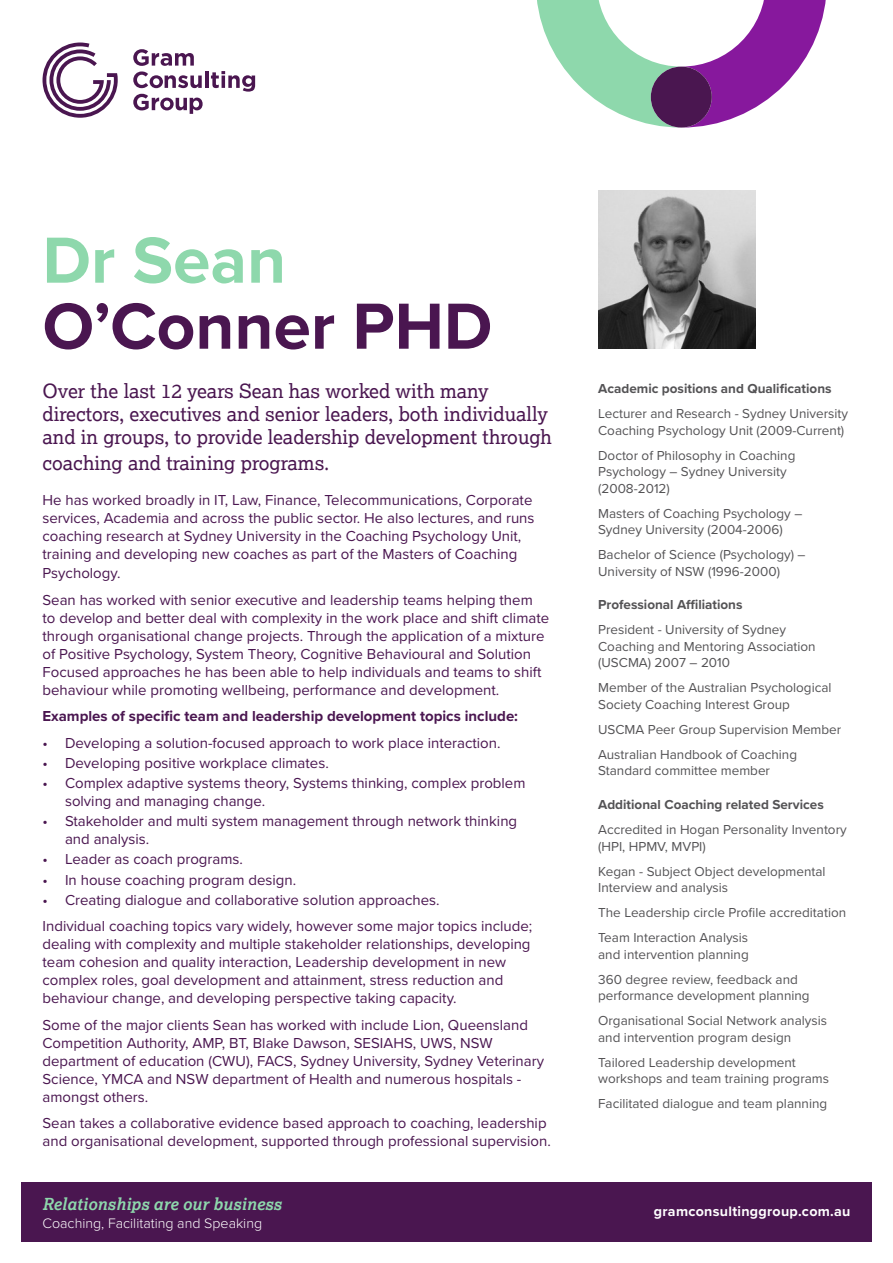
<style>
.page{position:relative;width:893px;height:1263px;background:#fff}
.page>*{position:absolute;margin:0;border:0;box-sizing:border-box;transform-origin:0 0}
.t1{font:700 67.5px/66px "Proxima Nova";color:#4a1650}
.t2{font:19.5px/23.4px "Lexia";color:#4a1650}
.t3{font:italic 700 16.5px "Lexia";color:#8ed8ac}
.t4{font:15px/18px "Proxima Nova";color:#4a1650}
.t5{font:700 15px "Proxima Nova";color:#4a1650}
.t6{font:300 14.25px "Proxima Nova";color:#fff}
.t7{font:700 14.25px "Proxima Nova";letter-spacing:.02em;color:#fff}
.t8{font:13.5px/16.5px "Proxima Nova";color:#545355}
.t9{font:700 13.5px "Proxima Nova";color:#545355}
.s1{color:#8ed8ac}
</style>
<div class="page">
<div style="left:21px;top:1182px;width:851px;height:60px;background:#4a1650"></div>
<svg style="left:537px;top:0;width:289px;height:128px"></svg>
<svg style="left:43px;top:43px;width:75px;height:75px"></svg>
<svg style="left:133px;top:49px;width:69px;height:39px"></svg>
<hr style="left:205px;top:71px;width:4px;height:17px;background:#4a1650">
<svg style="left:211px;top:71px;width:44px;height:21px"></svg>
<svg style="left:133px;top:94px;width:70px;height:20px"></svg>
<img style="left:598px;top:191px;width:157px;height:157px">
<p class="t1" style="left:43px;top:226px;width:451px"><span class="s1">Dr Sean<br></span>O’Conner PHD</p>
<p class="t2" style="left:43px;top:378px;width:511px">Over the last 12 years Sean has worked with many directors, executives and senior leaders, both individually and in groups, to provide leadership development through</p>
<p class="t2" style="left:43px;top:450px;width:288px">coaching and training programs.</p>
<p class="t4" style="left:43px;top:490px;width:493px">He has worked broadly in IT, Law, Finance, Telecommunications, Corporate services, Academia and across the public sector. He also lectures, and runs coaching research at Sydney University in the Coaching Psychology Unit, training and developing new coaches as part of the Masters of Coaching</p>
<p class="t4" style="left:43px;top:564px;width:79px">Psychology.</p>
<p class="t4" style="left:43px;top:590px;width:508px">Sean has worked with senior executive and leadership teams helping them to develop and better deal with complexity in the work place and shift climate through organisational change projects. Through the application of a mixture of Positive Psychology, System Theory, Cognitive Behavioural and Solution Focused approaches he has been able to help individuals and teams to shift behaviour while promoting wellbeing, performance and development.</p>
<p class="t5" style="left:43px;top:705px;width:477px">Examples of specific team and leadership development topics include:</p>
<p class="t4" style="left:43px;top:733px;width:460px">• Developing a solution-focused approach to work place interaction.</p>
<p class="t4" style="left:43px;top:753px;width:288px">• Developing positive workplace climates.</p>
<p class="t4" style="left:65px;top:773px;width:462px;text-indent:-23px">• Complex adaptive systems theory, Systems thinking, complex problem solving and managing change.</p>
<p class="t4" style="left:65px;top:812px;width:454px;text-indent:-23px">• Stakeholder and multi system management through network thinking and analysis.</p>
<p class="t4" style="left:43px;top:850px;width:202px">• Leader as coach programs.</p>
<p class="t4" style="left:43px;top:870px;width:255px">• In house coaching program design.</p>
<p class="t4" style="left:43px;top:890px;width:399px">• Creating dialogue and collaborative solution approaches.</p>
<p class="t4" style="left:43px;top:916px;width:491px">Individual coaching topics vary widely, however some major topics include; dealing with complexity and multiple stakeholder relationships, developing team cohesion and quality interaction, Leadership development in new complex roles, goal development and attainment, stress reduction and behaviour change, and developing perspective taking capacity.</p>
<p class="t4" style="left:43px;top:1015px;width:503px">Some of the major clients Sean has worked with include Lion, Queensland Competition Authority, AMP, BT, Blake Dawson, SESIAHS, UWS, NSW department of education (CWU), FACS, Sydney University, Sydney Veterinary Science, YMCA and NSW department of Health and numerous hospitals - amongst others.</p>
<p class="t4" style="left:43px;top:1113px;width:510px">Sean takes a collaborative evidence based approach to coaching, leadership and organisational development, supported through professional supervision.</p>
<p class="t3" style="left:43px;top:1193px;width:241px">Relationships are our business</p>
<p class="t6" style="left:43px;top:1212px;width:221px">Coaching, Facilitating and Speaking</p>
<p class="t9" style="left:598px;top:379px;width:235px">Academic positions and Qualifications</p>
<p class="t8" style="left:598px;top:405px;width:251px">Lecturer and Research - Sydney University<br>Coaching Psychology Unit (2009-Current)</p>
<p class="t8" style="left:598px;top:447px;width:199px">Doctor of Philosophy in Coaching<br>Psychology – Sydney University (2008-2012)</p>
<p class="t8" style="left:598px;top:505px;width:206px">Masters of Coaching Psychology –<br>Sydney University (2004-2006)</p>
<p class="t8" style="left:598px;top:546px;width:209px">Bachelor of Science (Psychology) –<br>University of NSW (1996-2000)</p>
<p class="t9" style="left:598px;top:595px;width:146px">Professional Affiliations</p>
<p class="t8" style="left:598px;top:621px;width:219px">President - University of Sydney<br>Coaching and Mentoring Association (USCMA) 2007 – 2010</p>
<p class="t8" style="left:598px;top:679px;width:235px">Member of the Australian Psychological<br>Society Coaching Interest Group</p>
<p class="t8" style="left:598px;top:721px;width:245px">USCMA Peer Group Supervision Member</p>
<p class="t8" style="left:598px;top:746px;width:200px">Australian Handbook of Coaching<br>Standard committee member</p>
<p class="t9" style="left:598px;top:794px;width:227px">Additional Coaching related Services</p>
<p class="t8" style="left:598px;top:821px;width:250px">Accredited in Hogan Personality Inventory (HPI, HPMV, MVPI)</p>
<p class="t8" style="left:598px;top:862px;width:229px">Kegan - Subject Object developmental<br>Interview and analysis</p>
<p class="t8" style="left:598px;top:904px;width:250px">The Leadership circle Profile accreditation</p>
<p class="t8" style="left:598px;top:929px;width:152px">Team Interaction Analysis and intervention planning</p>
<p class="t8" style="left:598px;top:970px;width:213px">360 degree review, feedback and performance development planning</p>
<p class="t8" style="left:598px;top:1012px;width:230px">Organisational Social Network analysis and intervention program design</p>
<p class="t8" style="left:598px;top:1053px;width:232px">Tailored Leadership development workshops and team training programs</p>
<p class="t8" style="left:598px;top:1095px;width:231px">Facilitated dialogue and team planning</p>
<p class="t7" style="left:654px;top:1201px;width:198px">gramconsultinggroup.com.au</p>
</div>
